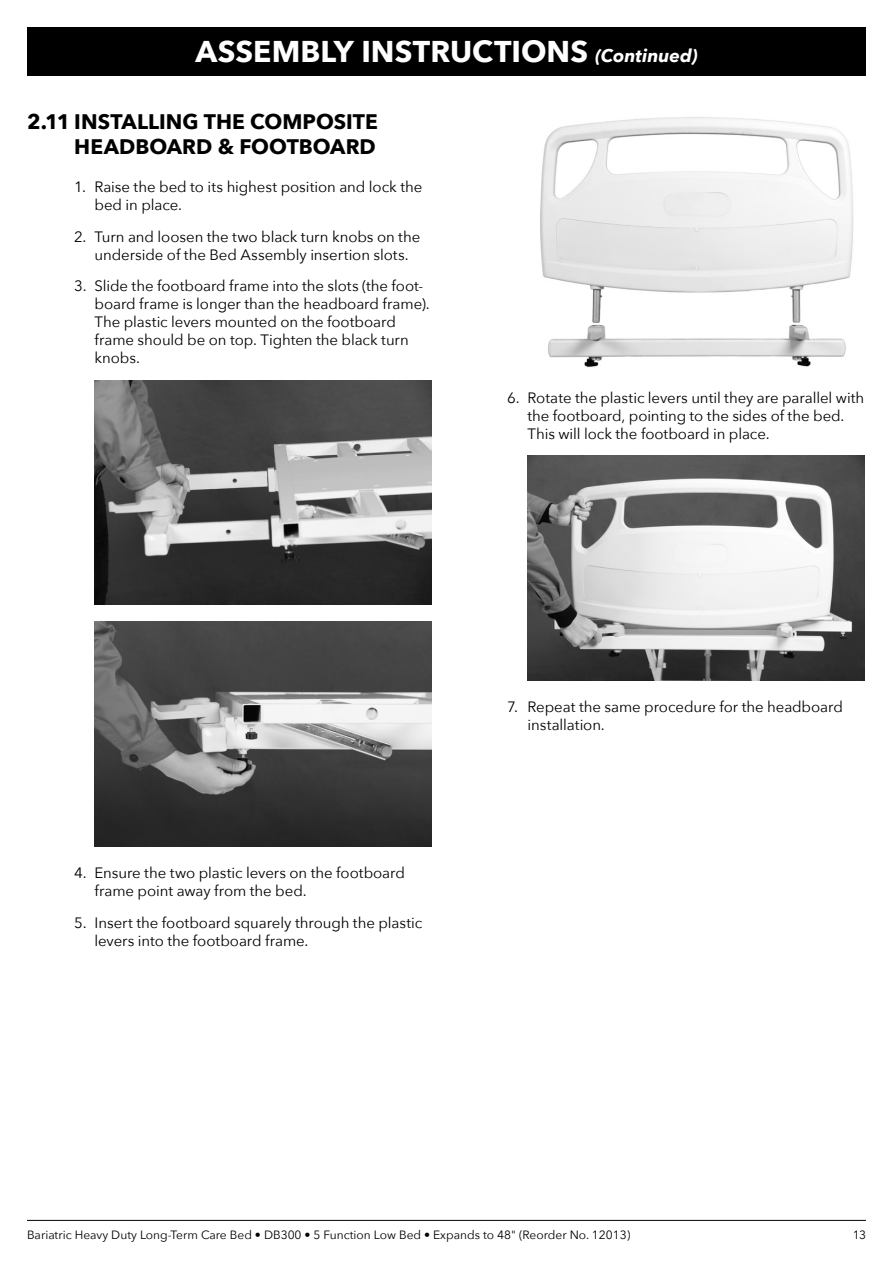
<style>
.page{position:relative;width:893px;height:1263px;background:#fff}
.page>*{position:absolute;margin:0;border:0;box-sizing:border-box;transform-origin:0 0}
.t1{font:700 30px "Avenir Next";color:#fff}
.t2{font:700 21px/25.2px "Avenir Next";color:#000;text-align:right}
.t3{font:15px/18px "Avenir Next";letter-spacing:-.005em;color:#000}
.t4{font:12px "Avenir Next";color:#000}
.s1{font-style:italic;font-size:18px}
</style>
<div class="page">
<hr style="left:27px;top:1220px;width:839px;height:1px;background:#000">
<div style="left:27px;top:27px;width:839px;height:49px;background:#000"></div>
<img style="left:95px;top:380px;width:337px;height:225px">
<img style="left:95px;top:621px;width:337px;height:225px">
<img style="left:540px;top:117px;width:314px;height:250px">
<img style="left:527px;top:455px;width:338px;height:225px">
<h1 class="t1" style="left:195px;top:26px;width:504px">ASSEMBLY INSTRUCTIONS <span class="s1">(Continued)</span></h1>
<h2 class="t2" style="left:27px;top:109px;width:352px">2.11 INSTALLING THE COMPOSITE<br>HEADBOARD &amp; FOOTBOARD</h2>
<p class="t3" style="left:95px;top:178px;width:329px;text-indent:-20px">1. Raise the bed to its highest position and lock the bed in place.</p>
<p class="t3" style="left:74px;top:227px;width:348px;text-align:center">2. Turn and loosen the two black turn knobs on the underside of the Bed Assembly insertion slots.</p>
<p class="t3" style="left:95px;top:277px;width:337px;text-indent:-20px">3. Slide the footboard frame into the slots (the foot&shy;board frame is longer than the headboard frame).<br>The plastic levers mounted on the footboard frame should be on top. Tighten the black turn knobs.</p>
<p class="t3" style="left:527px;top:388px;width:338px;text-indent:-20px">6. Rotate the plastic levers until they are parallel with the footboard, pointing to the sides of the bed.<br>This will lock the footboard in place.</p>
<p class="t3" style="left:95px;top:863px;width:312px;text-indent:-20px">4. Ensure the two plastic levers on the footboard frame point away from the bed.</p>
<p class="t3" style="left:95px;top:913px;width:329px;text-indent:-20px">5. Insert the footboard squarely through the plastic levers into the footboard frame.</p>
<p class="t3" style="left:527px;top:697px;width:317px;text-indent:-20px">7. Repeat the same procedure for the headboard installation.</p>
<p class="t4" style="left:27px;top:1225px;width:605px">Bariatric Heavy Duty Long-Term Care Bed • DB300 • 5 Function Low Bed • Expands to 48" (Reorder No. 12013)</p>
<p class="t4" style="left:853px;top:1225px;width:15px">13</p>
</div>
